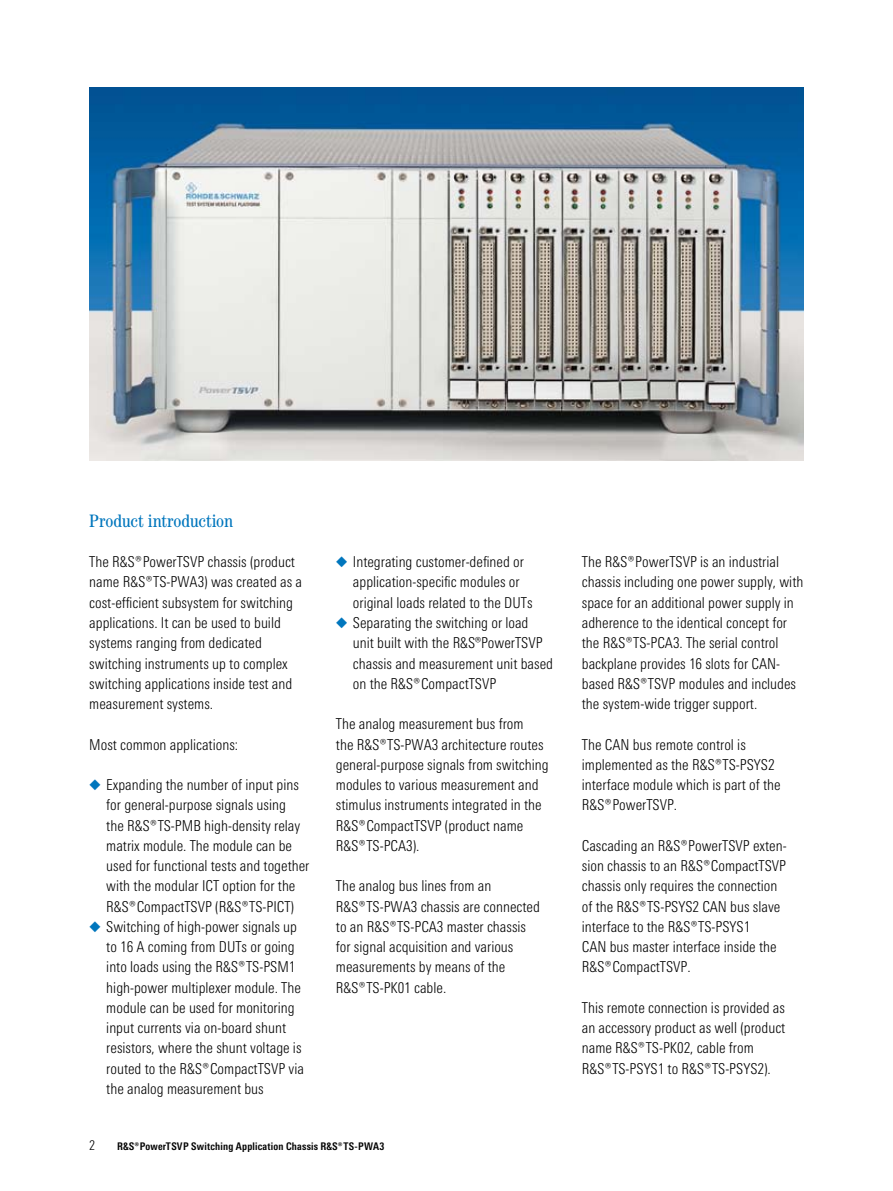
<style>
.page{position:relative;width:893px;height:1191px;background:#fff}
.page>*{position:absolute;margin:0;border:0;box-sizing:border-box;transform-origin:0 0}
.t1{font:condensed 18px "Century";color:#0076bd}
.t2{font:300 15px/20.2px "RS Univers Cond";color:#000}
.t3{font:700 10.5px "RS Univers Cond";letter-spacing:.02em;color:#000}
</style>
<div class="page">
<img style="left:89px;top:87px;width:714px;height:374px">
<p class="t1" style="left:89px;top:510px;width:145px">Product introduction</p>
<p class="t2" style="left:89px;top:552px;width:214px">The ¸PowerTSVP chassis (product name ¸TS-PWA3) was created as a cost-efficient subsystem for switching applications. It can be used to build systems ranging from dedicated switching instruments up to complex switching applications inside test and measurement systems.</p>
<p class="t2" style="left:89px;top:734px;width:150px">Most common applications:</p>
<p class="t2" style="left:106px;top:774px;width:205px">Expanding the number of input pins for general-purpose signals using<br>the ¸TS-PMB high-density relay matrix module. The module can be used for functional tests and together with the modular ICT option for the ¸CompactTSVP (¸TS-PICT)<br>Switching of high-power signals up to 16 A coming from DUTs or going into loads using the ¸TS-PSM1 high-power multiplexer module. The module can be used for monitoring input currents via on-board shunt resistors, where the shunt voltage is routed to the ¸CompactTSVP via the analog measurement bus</p>
<p class="t2" style="left:353px;top:552px;width:202px">Integrating customer-defined or application-specific modules or original loads related to the DUTs<br>Separating the switching or load unit built with the R&amp;S®PowerTSVP chassis and measurement unit based on the ¸CompactTSVP</p>
<p class="t2" style="left:336px;top:714px;width:214px">The analog measurement bus from<br>the ¸TS-PWA3 architecture routes general-purpose signals from switching modules to various measurement and stimulus instruments integrated in the ¸CompactTSVP (product name ¸TS-PCA3).</p>
<p class="t2" style="left:336px;top:876px;width:205px">The analog bus lines from an ¸TS‑PWA3 chassis are connected to an ¸TS-PCA3 master chassis for signal acquisition and various measurements by means of the ¸TS‑PK01 cable.</p>
<p class="t3" style="left:117px;top:1139px;width:269px">¸PowerTSVP Switching Application Chassis ¸TS-PWA3</p>
<p class="t2" style="left:582px;top:552px;width:223px">The ¸PowerTSVP is an industrial chassis including one power supply, with space for an additional power supply in adherence to the identical concept for the ¸TS-PCA3. The serial control backplane provides 16 slots for CAN&shy;based ¸TSVP modules and includes the system-wide trigger support.</p>
<p class="t2" style="left:582px;top:734px;width:200px">The CAN bus remote control is implemented as the ¸TS-PSYS2 interface module which is part of the ¸PowerTSVP.</p>
<p class="t2" style="left:582px;top:835px;width:206px">Cascading an ¸PowerTSVP exten&shy;sion chassis to an ¸CompactTSVP chassis only requires the connection of the ¸TS-PSYS2 CAN bus slave interface to the ¸TS‑PSYS1<br>CAN bus master interface inside the ¸CompactTSVP.</p>
<p class="t2" style="left:582px;top:997px;width:205px">This remote connection is provided as an accessory product as well (product name ¸TS‑PK02, cable from ¸TS‑PSYS1 to ¸TS-PSYS2).</p>
</div>
